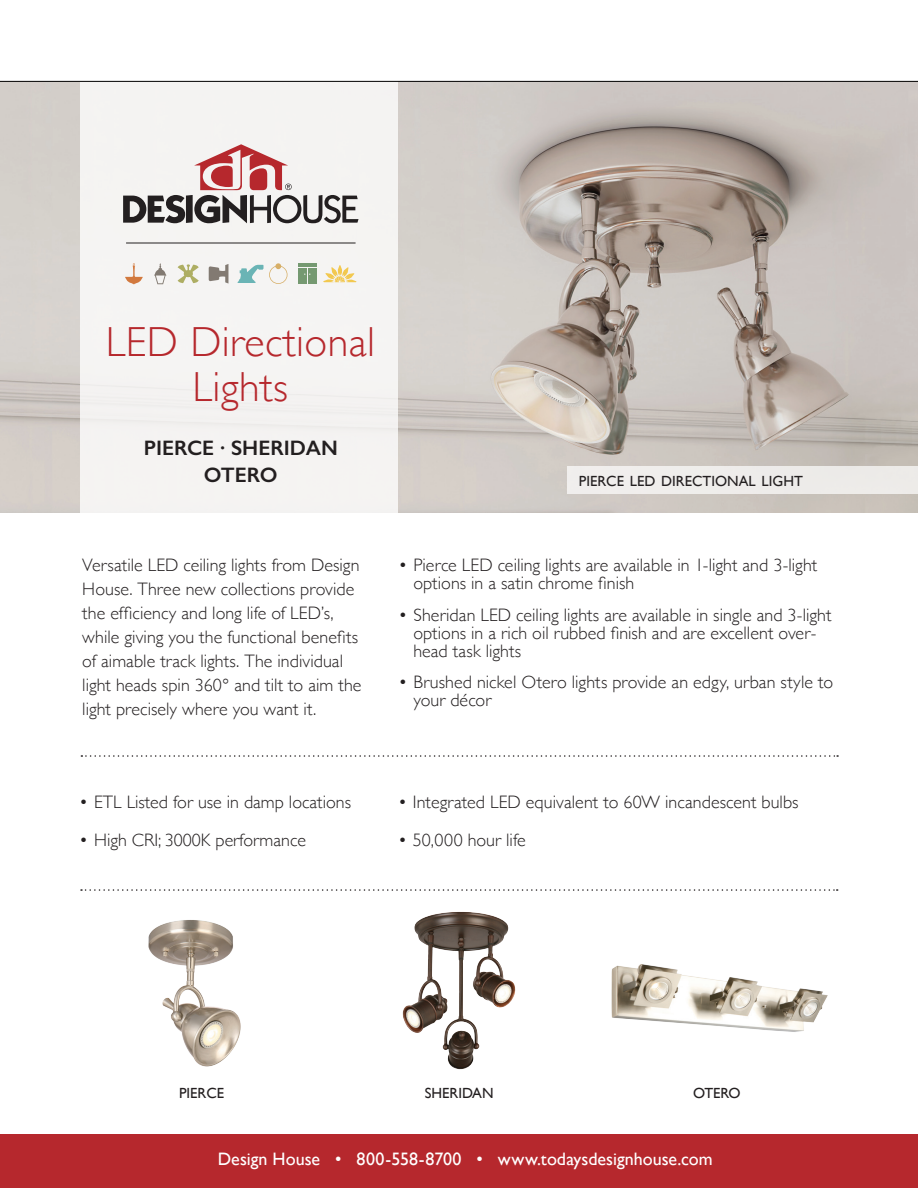
<style>
.page{position:relative;width:918px;height:1188px;background:#fff}
.page>*{position:absolute;margin:0;border:0;box-sizing:border-box;transform-origin:0 0}
.t1{font:300 42px/45px "Gill Sans";letter-spacing:.01em;color:#b6282d;text-align:center}
.t2{font:600 21px "Gill Sans";color:#231f20}
.Paragraph_Style_3{font:300 18px/24px "Gill Sans";letter-spacing:.005em;color:#231f20}
.t3{font:18px "Gill Sans";color:#fff}
.t4{font:14.7px "Gill Sans";color:#231f20}
.s1{font-weight:400}
</style>
<div class="page">
<img style="left:148px;top:920px;width:93px;height:147px">
<img style="left:403px;top:912px;width:56px;height:138px">
<img style="left:611px;top:964px;width:217px;height:68px">
<img style="left:0;top:82px;width:918px;height:431px">
<div style="left:0;top:1134px;width:918px;height:54px;background:#b6282d"></div>
<div style="left:81px;top:0;width:317px;height:513px;background:linear-gradient(to right,#f6f5f4,#f6f5f4)"></div>
<div style="left:567px;top:467px;width:351px;height:27px;background:#efeceb"></div>
<svg style="left:123px;top:144px;width:236px;height:79px"></svg>
<svg style="left:81px;top:755px;width:757px;height:2px"></svg>
<svg style="left:81px;top:889px;width:757px;height:2px"></svg>
<hr style="left:126px;top:243px;width:230px;height:1px;background:#231f20">
<svg style="left:238px;top:263px;width:50px;height:21px"></svg>
<svg style="left:209px;top:264px;width:19px;height:20px"></svg>
<svg style="left:178px;top:264px;width:21px;height:19px"></svg>
<svg style="left:125px;top:263px;width:18px;height:21px"></svg>
<svg style="left:323px;top:265px;width:34px;height:18px"></svg>
<svg style="left:154px;top:263px;width:12px;height:21px"></svg>
<div style="left:298px;top:268px;width:9px;height:15px;background:#759971"></div>
<div style="left:308px;top:268px;width:8px;height:15px;background:#759971"></div>
<hr style="left:298px;top:264px;width:18px;height:3px;background:#759971">
<hr style="left:0;top:81px;width:918px;height:1px;background:#000">
<p class="t1" style="left:106px;top:318px;width:271px">LED Directional<br>Lights</p>
<p class="t2" style="left:144px;top:435px;width:196px">PIERCE · SHERIDAN</p>
<p class="t2" style="left:204px;top:462px;width:75px">OTERO</p>
<p class="t4" style="left:579px;top:472px;width:226px">PIERCE LED DIRECTIONAL LIGHT</p>
<p class="Paragraph_Style_3" style="left:82px;top:552px;width:281px">Versatile LED ceiling lights from Design House. Three new collections provide the efficiency and long life of LED’s, while giving you the functional benefits of aimable track lights. The individual light heads spin 360° and tilt to aim the light precisely where you want it.</p>
<p class="Paragraph_Style_3" style="left:413px;top:555px;width:406px;line-height:18px;text-indent:-14px"><span class="s1">•</span> Pierce LED ceiling lights are available in 1-light and 3-light options in a satin chrome finish</p>
<p class="Paragraph_Style_3" style="left:413px;top:605px;width:420px;line-height:18px;text-indent:-14px"><span class="s1">•</span> Sheridan LED ceiling lights are available in single and 3-light options in a rich oil rubbed finish and are excellent over&shy;head task lights</p>
<p class="Paragraph_Style_3" style="left:413px;top:672px;width:421px;line-height:18px;text-indent:-14px"><span class="s1">•</span> Brushed nickel Otero lights provide an edgy, urban style to your décor</p>
<p class="Paragraph_Style_3" style="left:81px;top:790px;width:272px"><span class="s1">•</span> ETL Listed for use in damp locations</p>
<p class="Paragraph_Style_3" style="left:81px;top:827px;width:227px"><span class="s1">•</span> High CRI; 3000K performance</p>
<p class="Paragraph_Style_3" style="left:399px;top:790px;width:401px"><span class="s1">•</span> Integrated LED equivalent to 60W incandescent bulbs</p>
<p class="Paragraph_Style_3" style="left:399px;top:827px;width:128px"><span class="s1">•</span> 50,000 hour life</p>
<p class="t4" style="left:179px;top:1084px;width:47px">PIERCE</p>
<p class="t4" style="left:425px;top:1084px;width:70px">SHERIDAN</p>
<p class="t4" style="left:693px;top:1084px;width:49px">OTERO</p>
<p class="t3" style="left:218px;top:1148px;width:497px">Design House • 800-558-8700 • www.todaysdesignhouse.com</p>
</div>
